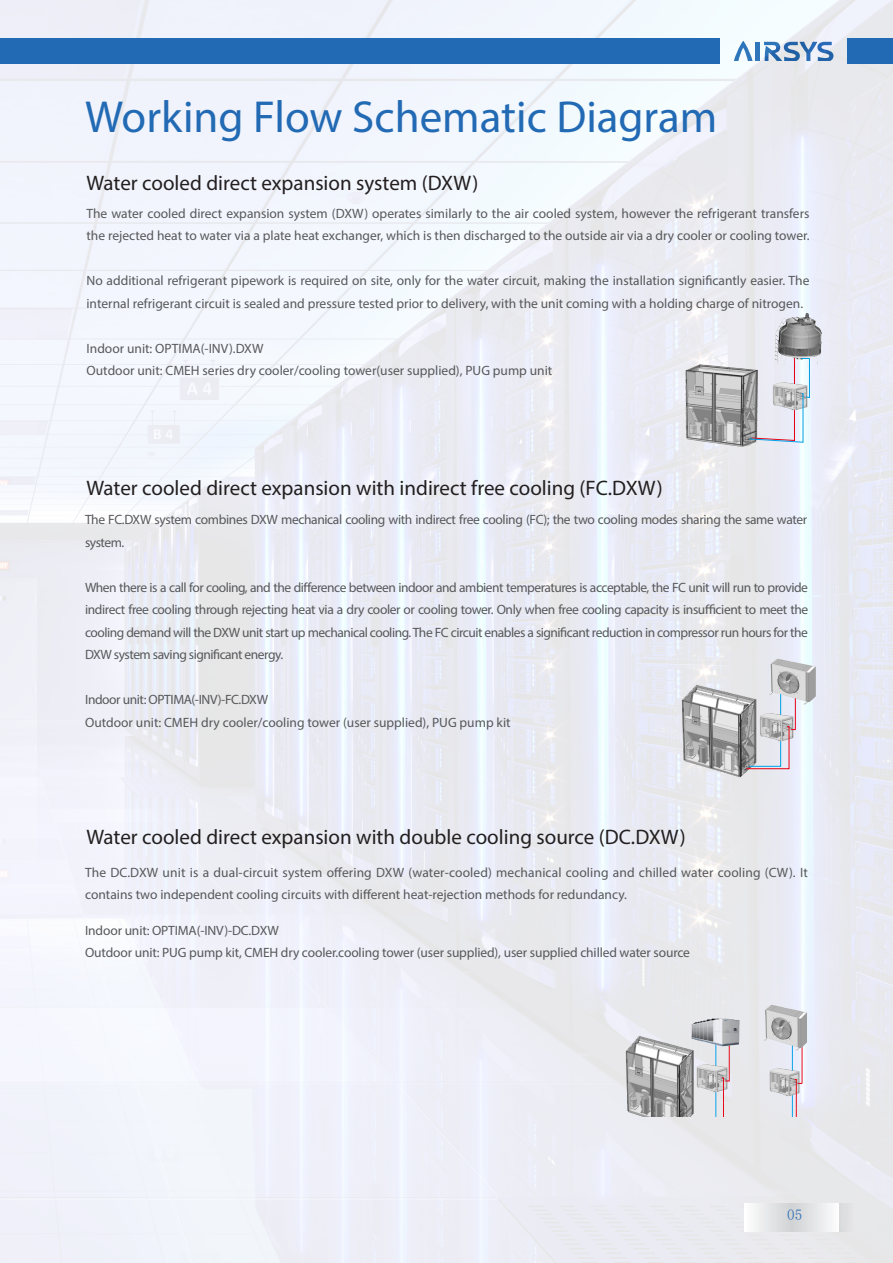
<style>
.page{position:relative;width:893px;height:1263px;background:#fff}
.page>*{position:absolute;margin:0;border:0;box-sizing:border-box;transform-origin:0 0}
.t1{font:45px "Myriad Pro";color:#226ab4}
.t2{font:21px "Myriad Pro";color:#231f20}
.t3{font:15px "Sim Sun";color:#226ab4}
.内页-内文{font:13.5px/22.5px "Myriad Pro";color:#57585a}
.内页-内文-2{font:13.5px/22.5px "Myriad Pro";letter-spacing:-.025em;color:#57585a}
.内页-内文-3{font:13.5px "Myriad Pro";letter-spacing:-.03em;color:#57585a}
</style>
<div class="page">
<img style="left:0;top:0;width:893px;height:1263px">
<div style="left:0;top:38px;width:700px;height:26px;background:#226ab4"></div>
<div style="left:700px;top:38px;width:20px;height:26px;background:#226ab4"></div>
<div style="left:847px;top:38px;width:46px;height:26px;background:#226ab4"></div>
<svg style="left:744px;top:1203px;width:95px;height:29px"></svg>
<hr style="left:802px;top:1041px;width:1px;height:42px;background:#e60012">
<img style="left:615px;top:1026px;width:74px;height:90px">
<img style="left:759px;top:997px;width:49px;height:56px">
<svg style="left:680px;top:1041px;width:122px;height:75px;background:#d3d3d8"></svg>
<img style="left:689px;top:1012px;width:53px;height:39px">
<img style="left:774px;top:312px;width:48px;height:56px">
<img style="left:670px;top:352px;width:108px;height:101px">
<svg style="left:749px;top:357px;width:61px;height:86px;background:#d1d4dc"></svg>
<img style="left:676px;top:674px;width:94px;height:114px">
<hr style="left:795px;top:690px;width:1px;height:40px;background:#e60012">
<svg style="left:746px;top:689px;width:49px;height:80px;background:#c6c4c9"></svg>
<img style="left:763px;top:654px;width:56px;height:53px">
<p class="t1" style="left:85px;top:89px;width:634px">Working Flow Schematic Diagram</p>
<p class="t2" style="left:86px;top:170px;width:393px">Water cooled direct expansion system (DXW)</p>
<p class="内页-内文" style="left:86px;top:202px;width:725px">The water cooled direct expansion system (DXW) operates similarly to the air cooled system, however the refrigerant transfers the rejected heat to water via a plate heat exchanger, which is then discharged to the outside air via a dry cooler or cooling tower.</p>
<p class="内页-内文" style="left:86px;top:269px;width:724px">No additional refrigerant pipework is required on site, only for the water circuit, making the installation significantly easier. The internal refrigerant circuit is sealed and pressure tested prior to delivery, with the unit coming with a holding charge of nitrogen.</p>
<p class="内页-内文" style="left:86px;top:337px;width:179px">Indoor unit: OPTIMA(-INV).DXW</p>
<p class="内页-内文" style="left:86px;top:359px;width:467px">Outdoor unit: CMEH series dry cooler/cooling tower(user supplied), PUG pump unit</p>
<p class="t2" style="left:86px;top:475px;width:578px">Water cooled direct expansion with indirect free cooling (FC.DXW)</p>
<p class="内页-内文-2" style="left:85px;top:508px;width:724px">The FC.DXW system combines DXW mechanical cooling with indirect free cooling (FC); the two cooling modes sharing the same water system.</p>
<p class="内页-内文" style="left:85px;top:576px;width:725px;text-align:justify">When there is a call for cooling, and the difference between indoor and ambient temperatures is acceptable, the FC unit will run to provide indirect free cooling through rejecting heat via a dry cooler or cooling tower. Only when free cooling capacity is insufficient to meet the cooling demand will the DXW unit start up mechanical cooling. The FC circuit enables a significant reduction in compressor run hours for the DXW system saving significant energy.</p>
<p class="内页-内文-3" style="left:85px;top:692px;width:185px">Indoor unit: OPTIMA(-INV)-FC.DXW</p>
<p class="内页-内文" style="left:85px;top:711px;width:427px">Outdoor unit: CMEH dry cooler/cooling tower (user supplied), PUG pump kit</p>
<p class="t2" style="left:86px;top:823px;width:601px">Water cooled direct expansion with double cooling source (DC.DXW)</p>
<p class="内页-内文" style="left:85px;top:861px;width:724px">The DC.DXW unit is a dual-circuit system offering DXW (water-cooled) mechanical cooling and chilled water cooling (CW). It contains two independent cooling circuits with different heat-rejection methods for redundancy.</p>
<p class="内页-内文" style="left:85px;top:919px;width:195px">Indoor unit: OPTIMA(-INV)-DC.DXW</p>
<p class="内页-内文" style="left:85px;top:941px;width:606px">Outdoor unit: PUG pump kit, CMEH dry cooler.cooling tower (user supplied), user supplied chilled water source</p>
<p class="t3" style="left:787px;top:1207px;width:31px">0505</p>
</div>
